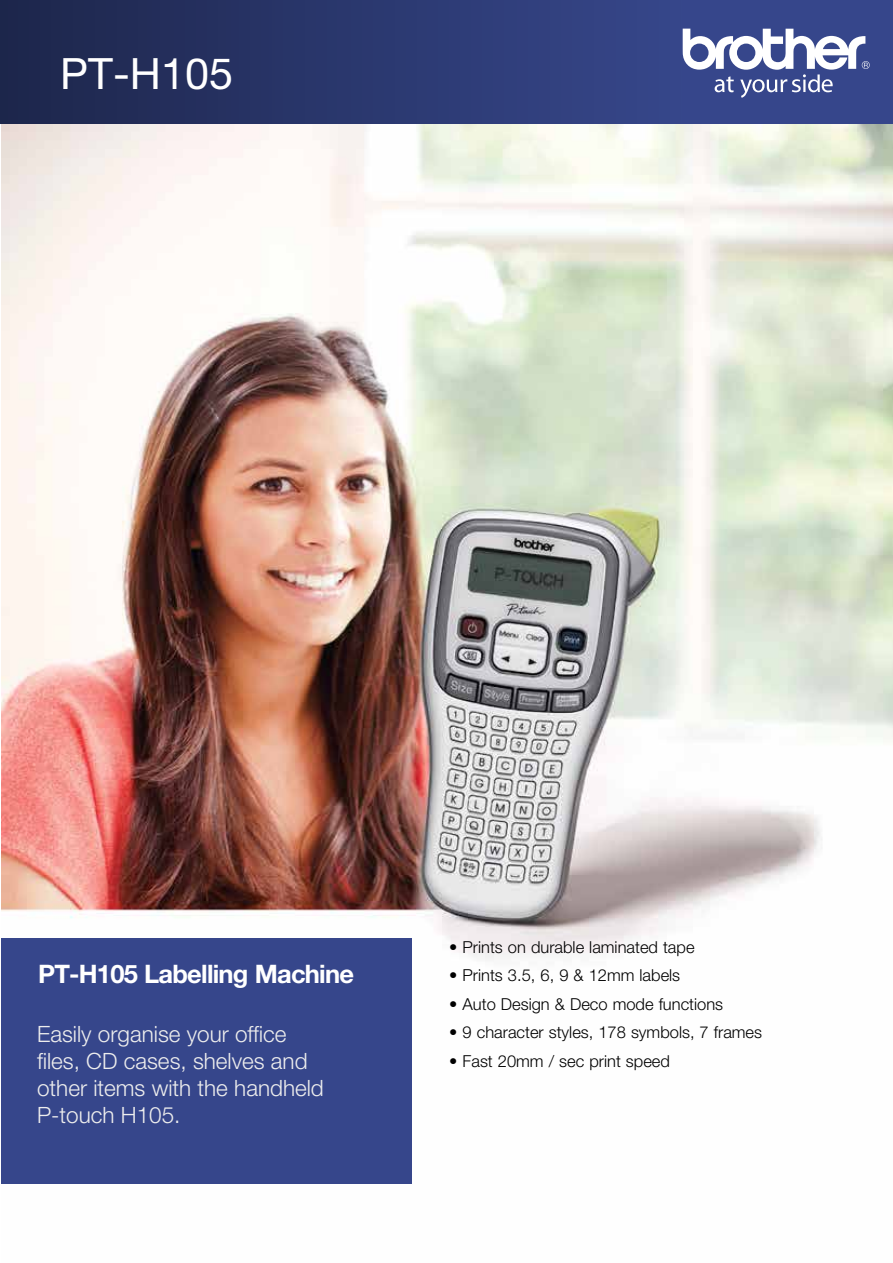
<style>
.page{position:relative;width:893px;height:1263px;background:#fff}
.page>*{position:absolute;margin:0;border:0;box-sizing:border-box;transform-origin:0 0}
.t1{font:43.2px "Helvetica Neue";color:#fff}
.t2{font:700 25.5px "Helvetica Neue";letter-spacing:-.03em;color:#fff}
.t3{font:300 22.5px/27px "Helvetica Neue LT Std";color:#ededed}
.t4{font:300 16.5px "Helvetica Neue";color:#000}
</style>
<div class="page">
<img style="left:2px;top:123px;width:891px;height:837px">
<div style="left:0;top:0;width:683px;height:123px;background:linear-gradient(to right,#1d264b,#37478c)"></div>
<div style="left:683px;top:0;width:210px;height:123px;background:#36468b"></div>
<svg style="left:683px;top:29px;width:187px;height:69px"></svg>
<div style="left:2px;top:938px;width:410px;height:246px;background:#36468b"></div>
<h1 class="t1" style="left:60px;top:48px;width:174px">PT-H105</h1>
<h2 class="t2" style="left:38px;top:958px;width:317px">PT-H105 Labelling Machine</h2>
<h3 class="t3" style="left:37px;top:1020px;width:288px">Easily organise your office files, CD cases, shelves and other items with the handheld<br>P-touch H105.</h3>
<p class="t4" style="left:449px;top:937px;width:247px">• Prints on durable laminated tape</p>
<p class="t4" style="left:449px;top:965px;width:232px">• Prints 3.5, 6, 9 &amp; 12mm labels</p>
<p class="t4" style="left:449px;top:994px;width:275px">• Auto Design &amp; Deco mode functions</p>
<p class="t4" style="left:449px;top:1022px;width:314px">• 9 character styles, 178 symbols, 7 frames</p>
<p class="t4" style="left:449px;top:1051px;width:222px">• Fast 20mm / sec print speed</p>
</div>
